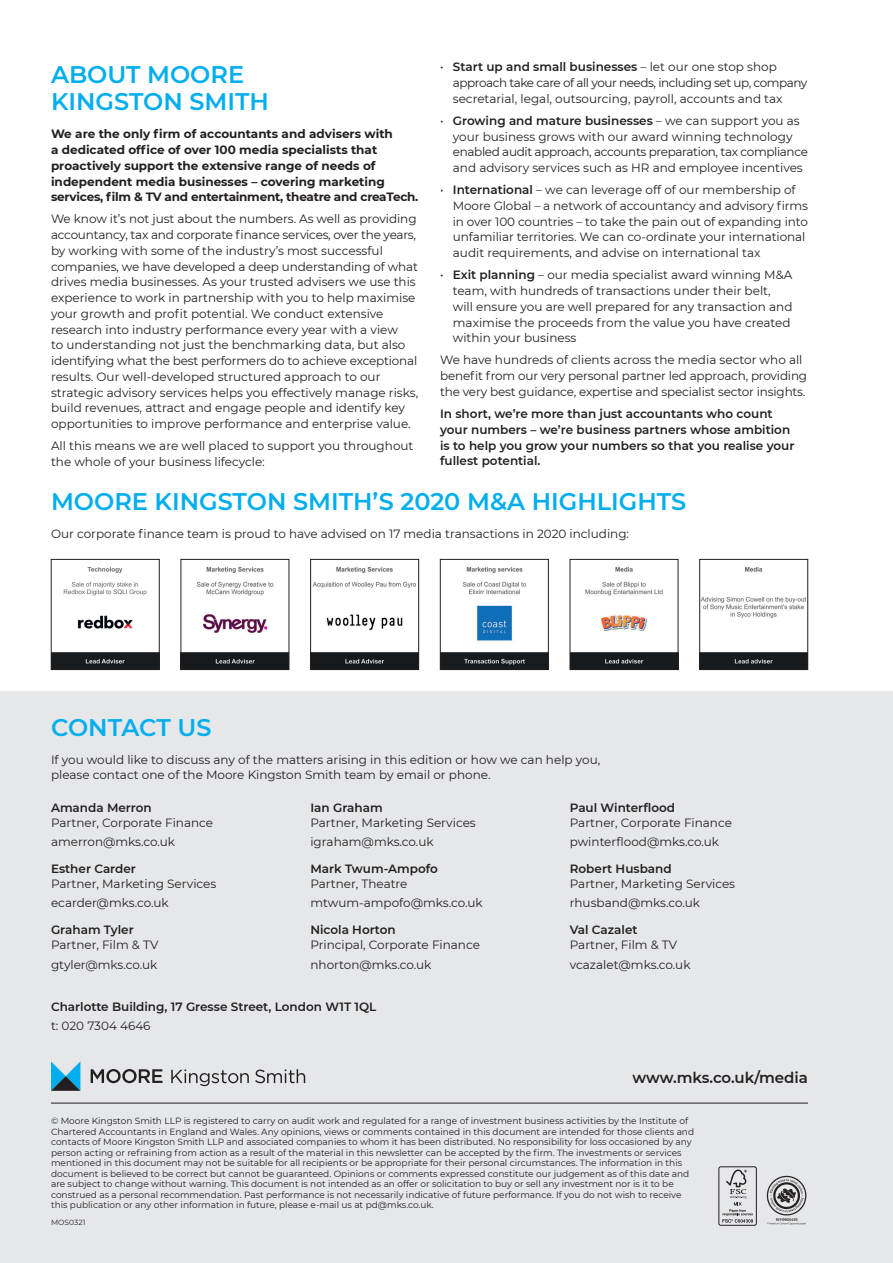
<style>
.page{position:relative;width:893px;height:1263px;background:#fff}
.page>*{position:absolute;margin:0;border:0;box-sizing:border-box;transform-origin:0 0}
.t1{font:600 24px/27px "Montserrat";color:#00aeef}
.url{font:600 15px "Montserrat";color:#231f20}
.Body{font:12px/15.8px "Montserrat";color:#231f20}
.Contact{font:12px/15px "Montserrat";color:#231f20}
.Body-2{font:700 12px/15.8px "Montserrat";color:#231f20}
.Body-3{font:600 12px/15.8px "Montserrat";color:#231f20}
.Contact-2{font:600 12px/15px "Montserrat";color:#231f20}
.Disclaimer{font:9px/10.5px "Montserrat";color:#231f20}
.Body-4{font:7.5px "Montserrat";letter-spacing:.01em;color:#231f20}
.s1{font-weight:600}
.s2{font-weight:400}
</style>
<div class="page">
<div style="left:0;top:691px;width:893px;height:572px;background:#e6e7e9"></div>
<hr style="left:51px;top:1103px;width:757px;height:1px;background:#231f20">
<svg style="left:767px;top:1176px;width:39px;height:49px"></svg>
<div style="left:718px;top:1166px;width:39px;height:60px;border:1px solid #231f20;border-radius:2px"></div>
<svg style="left:723px;top:1169px;width:30px;height:53px"></svg>
<svg style="left:171px;top:1069px;width:78px;height:17px"></svg>
<svg style="left:255px;top:1069px;width:50px;height:14px"></svg>
<svg style="left:51px;top:1061px;width:29px;height:30px"></svg>
<svg style="left:91px;top:1069px;width:71px;height:14px"></svg>
<img style="left:53px;top:567px;width:104px;height:101px">
<div style="left:51px;top:559px;width:108px;height:111px;border:1px solid #231f20"></div>
<img style="left:183px;top:566px;width:104px;height:102px">
<div style="left:181px;top:559px;width:108px;height:111px;border:1px solid #231f20"></div>
<img style="left:312px;top:566px;width:105px;height:102px">
<div style="left:310px;top:559px;width:109px;height:111px;border:1px solid #231f20"></div>
<img style="left:442px;top:566px;width:105px;height:102px">
<div style="left:440px;top:559px;width:109px;height:111px;border:1px solid #231f20"></div>
<img style="left:572px;top:566px;width:104px;height:102px">
<div style="left:570px;top:559px;width:108px;height:111px;border:1px solid #231f20"></div>
<img style="left:701px;top:566px;width:105px;height:102px">
<div style="left:699px;top:559px;width:109px;height:111px;border:1px solid #231f20"></div>
<h1 class="t1" style="left:51px;top:60px;width:220px">ABOUT MOORE<br>KINGSTON SMITH</h1>
<p class="Body-2" style="left:51px;top:126px;width:369px">We are the only firm of accountants and advisers with<br>a dedicated office of over 100 media specialists that proactively support the extensive range of needs of independent media businesses – covering marketing services, film &amp; TV and entertainment, theatre and creaTech.</p>
<p class="Body" style="left:51px;top:211px;width:369px">We know it’s not just about the numbers. As well as providing accountancy, tax and corporate finance services, over the years, by working with some of the industry’s most successful companies, we have developed a deep understanding of what drives media businesses. As your trusted advisers we use this experience to work in partnership with you to help maximise your growth and profit potential. We conduct extensive research into industry performance every year with a view<br>to understanding not just the benchmarking data, but also identifying what the best performers do to achieve exceptional results. Our well-developed structured approach to our strategic advisory services helps you effectively manage risks, build revenues, attract and engage people and identify key opportunities to improve performance and enterprise value.</p>
<p class="Body" style="left:51px;top:438px;width:364px">All this means we are well placed to support you throughout the whole of your business lifecycle:</p>
<p class="Body" style="left:453px;top:59px;width:356px;text-indent:-13px">• <span class="s1">Start up and small businesses</span> – let our one stop shop approach take care of all your needs, including set up, company secretarial, legal, outsourcing, payroll, accounts and tax</p>
<p class="Body" style="left:453px;top:112px;width:357px;text-indent:-13px">• <span class="s1">Growing and mature businesses</span> – we can support you as your business grows with our award winning technology enabled audit approach, accounts preparation, tax compliance and advisory services such as HR and employee incentives</p>
<p class="Body" style="left:453px;top:182px;width:357px;text-indent:-13px">• <span class="s1">International</span> – we can leverage off of our membership of Moore Global – a network of accountancy and advisory firms in over 100 countries – to take the pain out of expanding into unfamiliar territories. We can co-ordinate your international audit requirements, and advise on international tax</p>
<p class="Body" style="left:453px;top:267px;width:341px;text-indent:-13px">• <span class="s1">Exit planning</span> – our media specialist award winning M&amp;A team, with hundreds of transactions under their belt, will ensure you are well prepared for any transaction and maximise the proceeds from the value you have created within your business</p>
<p class="Body" style="left:440px;top:352px;width:369px">We have hundreds of clients across the media sector who all benefit from our very personal partner led approach, providing the very best guidance, expertise and specialist sector insights.</p>
<p class="Body-3" style="left:440px;top:405px;width:356px">In short, we’re more than just accountants who count your numbers – we’re business partners whose ambition is to help you grow your numbers so that you realise your fullest potential.</p>
<h1 class="t1" style="left:51px;top:487px;width:637px">MOORE KINGSTON SMITH’S 2020 M&amp;A HIGHLIGHTS</h1>
<p class="Body" style="left:51px;top:525px;width:580px">Our corporate finance team is proud to have advised on 17 media transactions in 2020 including:</p>
<h1 class="t1" style="left:51px;top:712px;width:162px">CONTACT US</h1>
<p class="Body" style="left:51px;top:752px;width:551px;line-height:15px">If you would like to discuss any of the matters arising in this edition or how we can help you, please contact one of the Moore Kingston Smith team by email or phone.</p>
<p class="Contact" style="left:51px;top:800px;width:164px"><span class="s1">Amanda Merron<br></span>Partner, Corporate Finance</p>
<p class="Contact" style="left:51px;top:834px;width:126px">amerron@mks.co.uk</p>
<p class="Contact" style="left:51px;top:861px;width:167px"><span class="s1">Esther Carder<br></span>Partner, Marketing Services</p>
<p class="Contact" style="left:51px;top:895px;width:119px">ecarder@mks.co.uk</p>
<p class="Contact" style="left:51px;top:922px;width:109px"><span class="s1">Graham Tyler<br></span>Partner, Film &amp; TV</p>
<p class="Contact" style="left:51px;top:956px;width:108px">gtyler@mks.co.uk</p>
<p class="Contact" style="left:310px;top:800px;width:167px"><span class="s1">Ian Graham<br></span>Partner, Marketing Services</p>
<p class="Contact" style="left:310px;top:834px;width:125px">igraham@mks.co.uk</p>
<p class="Contact-2" style="left:310px;top:861px;width:129px">Mark Twum-Ampofo<br><span class="s2">Partner, Theatre</span></p>
<p class="Contact" style="left:310px;top:895px;width:174px">mtwum-ampofo@mks.co.uk</p>
<p class="Contact" style="left:310px;top:922px;width:171px"><span class="s1">Nicola Horton<br></span>Principal, Corporate Finance</p>
<p class="Contact" style="left:310px;top:956px;width:123px">nhorton@mks.co.uk</p>
<p class="Body-3" style="left:51px;top:998px;width:327px">Charlotte Building, 17 Gresse Street, London W1T 1QL</p>
<p class="Body" style="left:51px;top:1017px;width:101px">t: 020 7304 4646</p>
<p class="Contact" style="left:570px;top:800px;width:164px"><span class="s1">Paul Winterflood<br></span>Partner, Corporate Finance</p>
<p class="Contact" style="left:570px;top:834px;width:151px">pwinterflood@mks.co.uk</p>
<p class="Contact" style="left:570px;top:861px;width:167px"><span class="s1">Robert Husband<br></span>Partner, Marketing Services</p>
<p class="Contact" style="left:570px;top:895px;width:132px">rhusband@mks.co.uk</p>
<p class="Contact" style="left:570px;top:922px;width:109px"><span class="s1">Val Cazalet<br></span>Partner, Film &amp; TV</p>
<p class="Contact" style="left:570px;top:956px;width:122px">vcazalet@mks.co.uk</p>
<p class="url" style="left:632px;top:1067px;width:177px">www.mks.co.uk/media</p>
<p class="Disclaimer" style="left:51px;top:1115px;width:645px">© Moore Kingston Smith LLP is registered to carry on audit work and regulated for a range of investment business activities by the Institute of Chartered Accountants in England and Wales. Any opinions, views or comments contained in this document are intended for those clients and contacts of Moore Kingston Smith LLP and associated companies to whom it has been distributed. No responsibility for loss occasioned by any person acting or refraining from action as a result of the material in this newsletter can be accepted by the firm. The investments or services mentioned in this document may not be suitable for all recipients or be appropriate for their personal circumstances. The information in this document is believed to be correct but cannot be guaranteed. Opinions or comments expressed constitute our judgement as of this date and are subject to change without warning. This document is not intended as an offer or solicitation to buy or sell any investment nor is it to be construed as a personal recommendation. Past performance is not necessarily indicative of future performance. If you do not wish to receive this publication or any other information in future, please e-mail us at pd@mks.co.uk.</p>
<p class="Body-4" style="left:51px;top:1217px;width:36px">MOS0321</p>
</div>
